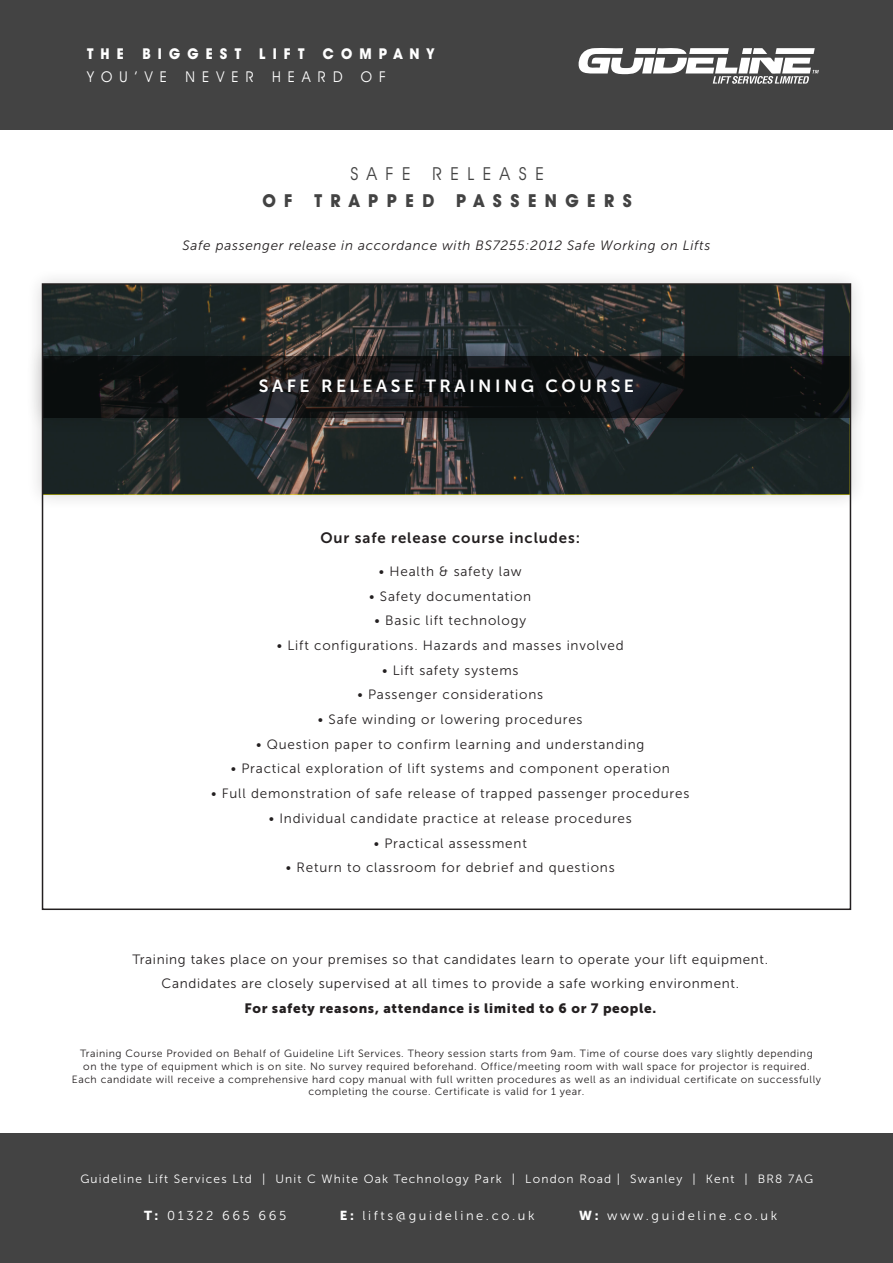
<style>
.page{position:relative;width:893px;height:1263px;background:#fff}
.page>*{position:absolute;margin:0;border:0;box-sizing:border-box;transform-origin:0 0}
.t1{font:700 18px "Avant Garde IT Cby BT";letter-spacing:.49em;color:#434343;scale:.95 1}
.t2{font:18px "Avant Garde IT Cby BT";letter-spacing:.49em;color:#434343;scale:.95 1}
.t3{font:17.55px "Museo Sans 700";letter-spacing:.2em;color:#fff}
.t4{font:15px "Museo Sans 700";letter-spacing:.06em;color:#231f20}
.t5{font:700 15px "Avant Garde IT Cby BT";letter-spacing:.5em;color:#fff;scale:.95 1}
.t6{font:15px "Avant Garde IT Cby BT";letter-spacing:.5em;color:#fff;scale:.95 1}
.t7{font:13.5px "Museo Sans 300";letter-spacing:.06em;color:#231f20}
.t8{font:italic 13.5px "Museo Sans 300";letter-spacing:.05em;color:#231f20}
.t9{font:13.5px "Museo Sans 900";letter-spacing:.05em;color:#231f20}
.t10{font:12.9px "Museo Sans 300";letter-spacing:.2em;color:#fff}
.t11{font:12px "Museo Sans 300";letter-spacing:.1em;color:#fff}
.t12{font:10.5px/12.6px "Museo Sans 300";letter-spacing:.05em;color:#231f20;text-align:center}
.s1{font-family:"Museo Sans 900"}
</style>
<div class="page">
<div style="left:27px;top:268px;width:839px;height:243px;background:#231f20;opacity:.2"></div>
<img style="left:45px;top:286px;width:803px;height:208px">
<div style="left:0;top:0;width:893px;height:130px;background:#434343"></div>
<div style="left:0;top:1133px;width:893px;height:130px;background:#434343"></div>
<svg style="left:578px;top:48px;width:241px;height:36px"></svg>
<div style="left:24px;top:337px;width:845px;height:99px;background:#231f20;opacity:.3"></div>
<svg style="left:45px;top:356px;width:803px;height:61px;background:#121414"></svg>
<p class="t5" style="left:87px;top:45px;width:367px">THE BIGGEST LIFT COMPANY</p>
<p class="t6" style="left:87px;top:68px;width:316px">YOU’VE NEVER HEARD OF</p>
<p class="t2" style="left:350px;top:163px;width:205px">SAFE RELEASE</p>
<p class="t1" style="left:262px;top:190px;width:391px">OF TRAPPED PASSENGERS</p>
<p class="t8" style="left:183px;top:238px;width:529px">Safe passenger release in accordance with BS7255:2012 Safe Working on Lifts</p>
<p class="t3" style="left:259px;top:376px;width:377px">SAFE RELEASE TRAINING COURSE</p>
<p class="t4" style="left:320px;top:529px;width:261px">Our safe release course includes:</p>
<p class="t7" style="left:379px;top:564px;width:144px">• Health &amp; safety law</p>
<p class="t7" style="left:369px;top:589px;width:164px">• Safety documentation</p>
<p class="t7" style="left:374px;top:613px;width:153px">• Basic lift technology</p>
<p class="t7" style="left:277px;top:638px;width:348px">• Lift configurations. Hazards and masses involved</p>
<p class="t7" style="left:382px;top:663px;width:138px">• Lift safety systems</p>
<p class="t7" style="left:357px;top:687px;width:187px">• Passenger considerations</p>
<p class="t7" style="left:318px;top:712px;width:266px">• Safe winding or lowering procedures</p>
<p class="t7" style="left:256px;top:737px;width:390px">• Question paper to confirm learning and understanding</p>
<p class="t7" style="left:231px;top:761px;width:441px">• Practical exploration of lift systems and component operation</p>
<p class="t7" style="left:211px;top:786px;width:480px">• Full demonstration of safe release of trapped passenger procedures</p>
<p class="t7" style="left:269px;top:811px;width:365px">• Individual candidate practice at release procedures</p>
<p class="t7" style="left:374px;top:836px;width:155px">• Practical assessment</p>
<p class="t7" style="left:286px;top:860px;width:330px">• Return to classroom for debrief and questions</p>
<p class="t7" style="left:132px;top:952px;width:637px">Training takes place on your premises so that candidates learn to operate your lift equipment.</p>
<p class="t7" style="left:162px;top:976px;width:579px">Candidates are closely supervised at all times to provide a safe working environment.</p>
<p class="t9" style="left:244px;top:1001px;width:413px">For safety reasons, attendance is limited to 6 or 7 people.</p>
<p class="t12" style="left:72px;top:1047px;width:751px">Training Course Provided on Behalf of Guideline Lift Services. Theory session starts from 9am. Time of course does vary slightly depending<br>on the type of equipment which is on site. No survey required beforehand. Office/meeting room with wall space for projector is required.<br>Each candidate will receive a comprehensive hard copy manual with full written procedures as well as an individual certificate on successfully completing the course. Certificate is valid for 1 year.</p>
<p class="t11" style="left:80px;top:1172px;width:734px">Guideline Lift Services Ltd | Unit C White Oak Technology Park | London Road | Swanley | Kent | BR8 7AG</p>
<p class="t10" style="left:144px;top:1208px;width:144px"><span class="s1">T:</span> 01322 665 665</p>
<p class="t10" style="left:340px;top:1208px;width:196px"><span class="s1">E:</span> lifts@guideline.co.uk</p>
<p class="t10" style="left:579px;top:1208px;width:199px"><span class="s1">W:</span> www.guideline.co.uk</p>
</div>
